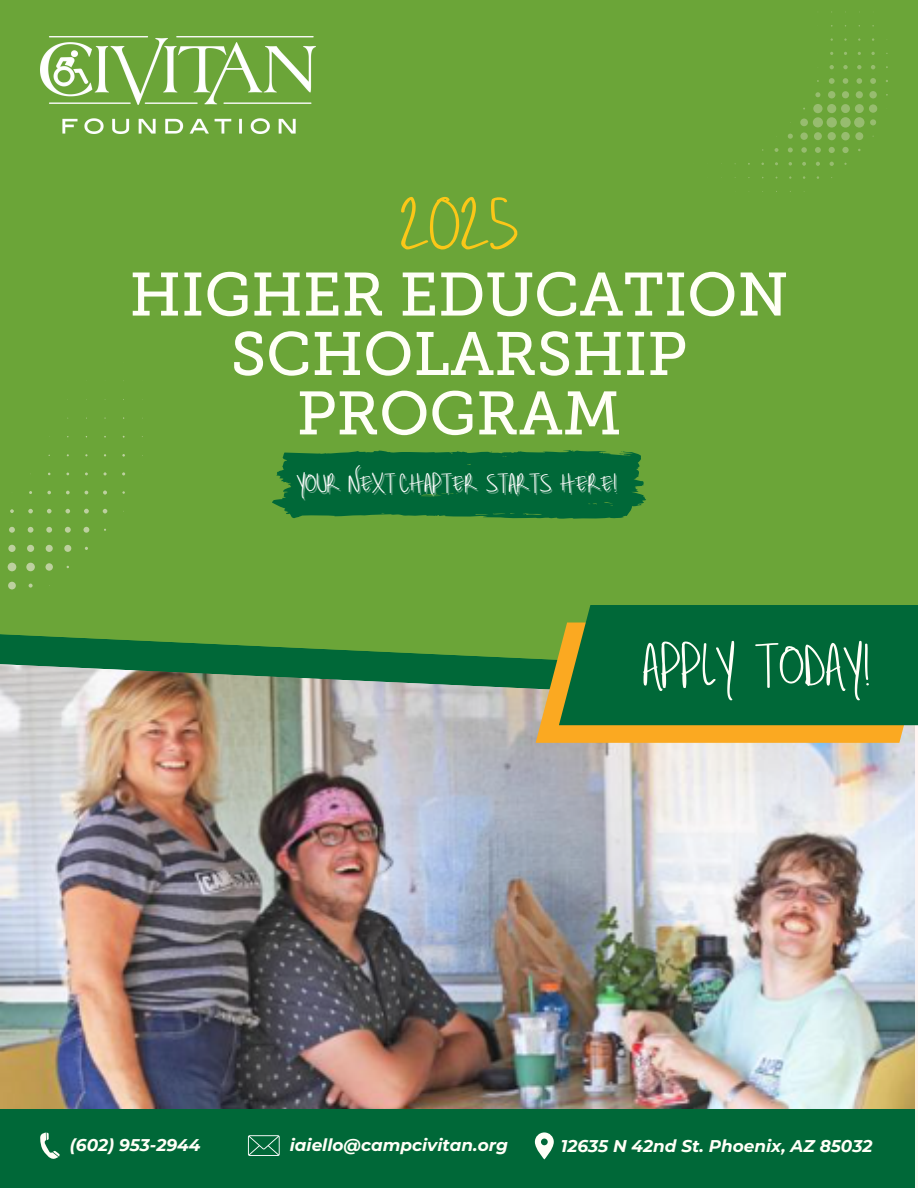
<style>
.page{position:relative;width:918px;height:1188px;background:#fff}
.page>*{position:absolute;margin:0;border:0;box-sizing:border-box;transform-origin:0 0}
.t1{font:96.6px "Bri Lliant";color:#fbc718}
.t2{font:71.1px "Bri Lliant";color:#fffff7}
.t3{font:61.05px/59.4px "Museo Slab 500";color:#fffff7;text-align:center}
.t4{font:31.5px "Bri Lliant";color:#fff}
.t5{font:italic 700 16.95px "Montserrat";color:#fffff7}
.s1{color:rgb(255 255 255/.4)}
</style>
<div class="page">
<img style="left:0;top:709px;width:915px;height:400px">
<div style="left:0;top:0;width:918px;height:633px;background:#6ba538"></div>
<svg style="left:0;top:633px;width:536px;height:76px;background:#649367"></svg>
<svg style="left:272px;top:450px;width:374px;height:69px;background:#0c6f38"></svg>
<svg style="left:536px;top:623px;width:382px;height:120px;background:#daa631"></svg>
<div style="left:559px;top:605px;width:359px;height:120px;background:#006838"></div>
<div style="left:0;top:344px;width:143px;height:261px;background:#6ba538"></div>
<div style="left:680px;top:0;width:208px;height:205px;background:#6ba538"></div>
<img style="left:40px;top:37px;width:276px;height:97px">
<div style="left:0;top:1109px;width:915px;height:79px;background:#006838"></div>
<svg style="left:535px;top:1132px;width:19px;height:27px"></svg>
<svg style="left:40px;top:1132px;width:20px;height:27px"></svg>
<svg style="left:248px;top:1135px;width:31px;height:21px"></svg>
<p class="t1" style="left:400px;top:176px;width:120px">2025</p>
<h1 class="t3" style="left:129px;top:265px;width:660px">HIGHER EDUCATION<br>SCHOLARSHIP<br>PROGRAM</h1>
<h3 class="t4" style="left:298px;top:468px;width:320px"><span class="s1">YOUR</span> NEXTCHAPTER STARTS <span class="s1">HERE</span>!</h3>
<h4 class="t2" style="left:642px;top:630px;width:230px">APPLY TODAY!</h4>
<p class="t5" style="left:70px;top:1134px;width:132px">(602) 953-2944</p>
<p class="t5" style="left:290px;top:1134px;width:220px">iaiello@campcivitan.org</p>
<h2 class="t5" style="left:561px;top:1135px;width:313px">12635 N 42nd St. Phoenix, AZ 85032</h2>
</div>
